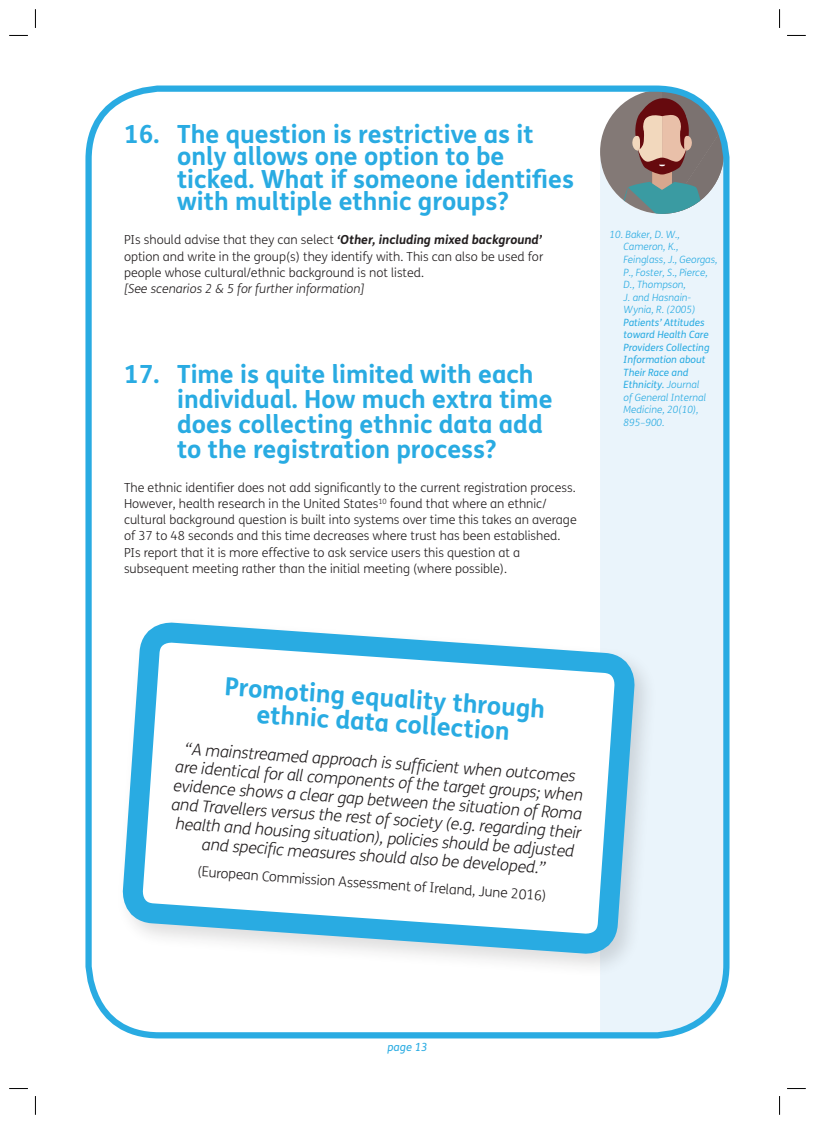
<style>
.page{position:relative;width:815px;height:1124px;background:#fff}
.page>*{position:absolute;margin:0;border:0;box-sizing:border-box;transform-origin:0 0}
.t1{font:700 25px/25px "FS Me";color:#29abe2}
.t2{font:italic 300 16.25px/18.8px "FS Me";color:#231f20;text-align:center}
.t3{font:300 13.75px "FS Me";color:#231f20}
.t4{font:300 12.5px/16.2px "FS Me";color:#231f20}
.t5{font:italic 11.25px "FS Me";color:#29abe2}
.t6{font:italic 300 10px/12.5px "FS Me";color:#29abe2}
.s1{font-weight:700;font-style:italic}
.s2{font-style:italic}
.s3{font-weight:400}
</style>
<div class="page">
<div style="left:600px;top:214px;width:126px;height:817px;background:#eaf4fb"></div>
<svg style="left:600px;top:92px;width:123px;height:122px;background:#989493"></svg>
<div style="left:85px;top:85px;width:645px;height:953px;border:6px solid #29abe2;border-radius:71px"></div>
<div style="left:116px;top:616px;width:542px;height:361px;background:#eaf4fb"></div>
<svg style="left:112px;top:611px;width:534px;height:428px"></svg>
<svg style="left:9px;top:35px;width:19px;height:1px"></svg>
<svg style="left:787px;top:35px;width:19px;height:1px"></svg>
<svg style="left:9px;top:1088px;width:19px;height:1px"></svg>
<svg style="left:787px;top:1088px;width:19px;height:1px"></svg>
<svg style="left:35px;top:9px;width:1px;height:19px"></svg>
<svg style="left:35px;top:1096px;width:1px;height:18px"></svg>
<svg style="left:779px;top:9px;width:1px;height:19px"></svg>
<svg style="left:779px;top:1096px;width:1px;height:18px"></svg>
<p class="t1" style="left:177px;top:121px;width:398px;line-height:22.5px;text-indent:-53px">16. The question is restrictive as it only allows one option to be ticked. What if someone identifies with multiple ethnic groups?</p>
<p class="t4" style="left:124px;top:231px;width:421px">PIs should advise that they can select <span class="s1">‘Other, including mixed background’ </span>option and write in the group(s) they identify with. This can also be used for people whose cultural/ethnic background is not listed.<br><span class="s2">[See scenarios 2 &amp; 5 for further information]</span></p>
<p class="t1" style="left:177px;top:360px;width:377px;text-indent:-53px">17. Time is quite limited with each individual. How much extra time does collecting ethnic data add to the registration process?</p>
<p class="t4" style="left:124px;top:478px;width:454px">The ethnic identifier does not add significantly to the current registration process.<br>However, health research in the United States<sup>10</sup> found that where an ethnic/ cultural background question is built into systems over time this takes an average of 37 to 48 seconds and this time decreases where trust has been established.<br>PIs report that it is more effective to ask service users this question at a subsequent meeting rather than the initial meeting (where possible).</p>
<p class="t6" style="left:624px;top:228px;width:95px;text-indent:-14px">10. Baker, D. W.,<br>Cameron, K.,<br>Feinglass, J., Georgas,<br>P., Foster, S., Pierce,<br>D., Thompson,<br>J. and Hasnain-<br>Wynia, R. (2005)<br><span class="s3">Patients’ Attitudes toward Health Care<br>Providers Collecting<br>Information about<br>Their Race and<br>Ethnicity.</span> Journal<br>of General Internal<br>Medicine, 20(10),<br>895–900.</p>
<p class="t1" style="left:226px;top:672px;width:323px;text-align:center;rotate:4deg">Promoting equality through ethnic data collection</p>
<p class="t2" style="left:176px;top:738px;width:412px;rotate:4deg">“A mainstreamed approach is suffi cient when outcomes are identical for all components of the target groups; when evidence shows a clear gap between the situation of Roma and Travellers versus the rest of society (e.g. regarding their health and housing situation), policies should be adjusted and specifi c measures should also be developed.”</p>
<p class="t3" style="left:198px;top:861px;width:351px;rotate:4deg">(European Commission Assessment of Ireland, June 2016)</p>
<p class="t5" style="left:387px;top:1038px;width:42px">page 13</p>
</div>
